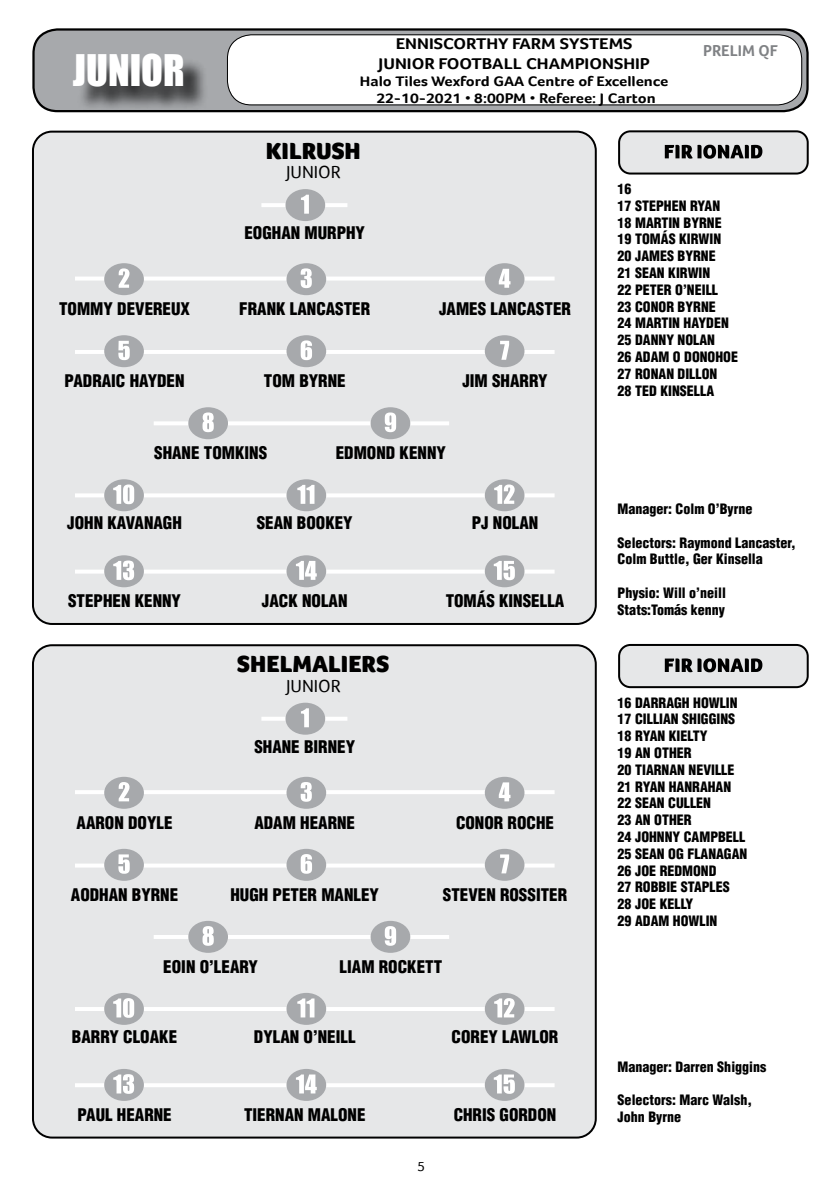
<style>
.page{position:relative;width:840px;height:1191px;background:#fff}
.page>*{position:absolute;margin:0;border:0;box-sizing:border-box;transform-origin:0 0}
.t1{font:40px "Impact";color:#fff}
.t2{font:900 24px "Foco";color:#000}
.t3{font:18px "Foco";color:#000}
.t4{font:900 condensed 17px "Helvetica";color:#000}
.t5{font:700 16px/19.2px "Foco";color:#000;text-align:center;scale:1.13 1}
.t6{font:700 16px "Foco";color:#808285}
.t7{font:700 14.2px/17px "Foco";color:#000;text-align:center;scale:1.13 1}
.t8{font:900 condensed 14px/16.8px "Helvetica";color:#000}
.t9{font:14px "Foco";color:#000}
.s1{font-family:"Arial";font-weight:400}
</style>
<div class="page">
<div style="left:33px;top:29px;width:774px;height:82px;background:#a7a9ac;border-radius:24px"></div>
<div style="left:32px;top:28px;width:776px;height:84px;border:2px solid #000;border-radius:24px"></div>
<div style="left:618px;top:131px;width:189px;height:42px;background:#e6e7e8;border-radius:11px"></div>
<div style="left:617px;top:130px;width:191px;height:44px;border:2px solid #000;border-radius:11px"></div>
<div style="left:33px;top:132px;width:562px;height:492px;background:#e6e7e8;border-radius:19px"></div>
<div style="left:32px;top:131px;width:564px;height:494px;border:2px solid #000;border-radius:19px"></div>
<svg style="left:664px;top:145px;width:98px;height:14px"></svg>
<svg style="left:75px;top:276px;width:479px;height:4px"></svg>
<hr style="left:261px;top:203px;width:86px;height:4px;background:#fff">
<hr style="left:75px;top:350px;width:479px;height:4px;background:#fff">
<hr style="left:75px;top:493px;width:479px;height:4px;background:#fff">
<svg style="left:75px;top:569px;width:479px;height:4px"></svg>
<hr style="left:154px;top:421px;width:295px;height:4px;background:#fff">
<div style="left:285px;top:189px;width:40px;height:32px;background:#a7a9ac;border-radius:50%"></div>
<svg style="left:301px;top:195px;width:8px;height:19px"></svg>
<div style="left:104px;top:263px;width:40px;height:32px;background:#a7a9ac;border-radius:50%"></div>
<svg style="left:119px;top:268px;width:10px;height:20px"></svg>
<div style="left:286px;top:263px;width:40px;height:32px;background:#a7a9ac;border-radius:50%"></div>
<svg style="left:300px;top:268px;width:12px;height:20px"></svg>
<div style="left:484px;top:263px;width:40px;height:32px;background:#a7a9ac;border-radius:50%"></div>
<svg style="left:498px;top:269px;width:12px;height:19px"></svg>
<div style="left:104px;top:335px;width:40px;height:32px;background:#a7a9ac;border-radius:50%"></div>
<svg style="left:118px;top:341px;width:12px;height:19px"></svg>
<div style="left:286px;top:335px;width:40px;height:32px;background:#a7a9ac;border-radius:50%"></div>
<svg style="left:300px;top:340px;width:12px;height:20px"></svg>
<div style="left:188px;top:407px;width:40px;height:32px;background:#a7a9ac;border-radius:50%"></div>
<svg style="left:202px;top:412px;width:12px;height:20px"></svg>
<div style="left:370px;top:407px;width:40px;height:32px;background:#a7a9ac;border-radius:50%"></div>
<svg style="left:384px;top:412px;width:12px;height:20px"></svg>
<div style="left:484px;top:335px;width:40px;height:32px;background:#a7a9ac;border-radius:50%"></div>
<svg style="left:500px;top:341px;width:9px;height:19px"></svg>
<div style="left:104px;top:479px;width:40px;height:32px;background:#a7a9ac;border-radius:50%"></div>
<svg style="left:113px;top:484px;width:21px;height:20px"></svg>
<div style="left:286px;top:479px;width:40px;height:32px;background:#a7a9ac;border-radius:50%"></div>
<svg style="left:297px;top:485px;width:17px;height:19px"></svg>
<div style="left:484px;top:479px;width:40px;height:32px;background:#a7a9ac;border-radius:50%"></div>
<svg style="left:494px;top:484px;width:20px;height:20px"></svg>
<div style="left:104px;top:555px;width:40px;height:32px;background:#a7a9ac;border-radius:50%"></div>
<svg style="left:113px;top:560px;width:21px;height:20px"></svg>
<div style="left:286px;top:555px;width:40px;height:32px;background:#a7a9ac;border-radius:50%"></div>
<svg style="left:296px;top:561px;width:20px;height:19px"></svg>
<div style="left:484px;top:555px;width:40px;height:32px;background:#a7a9ac;border-radius:50%"></div>
<svg style="left:493px;top:561px;width:21px;height:19px"></svg>
<div style="left:227px;top:35px;width:574px;height:70px;background:#fff;border-radius:24px"></div>
<div style="left:227px;top:35px;width:574px;height:70px;border:1px solid #000;border-radius:24px"></div>
<div style="left:77px;top:57px;width:131px;height:55px;background:#000;opacity:.75"></div>
<div style="left:618px;top:645px;width:189px;height:42px;background:#e6e7e8;border-radius:11px"></div>
<div style="left:617px;top:644px;width:191px;height:44px;border:2px solid #000;border-radius:11px"></div>
<div style="left:33px;top:645px;width:562px;height:492px;background:#e6e7e8;border-radius:19px"></div>
<div style="left:32px;top:644px;width:564px;height:494px;border:2px solid #000;border-radius:19px"></div>
<svg style="left:664px;top:658px;width:98px;height:14px"></svg>
<hr style="left:75px;top:790px;width:479px;height:4px;background:#fff">
<svg style="left:261px;top:717px;width:86px;height:3px"></svg>
<svg style="left:75px;top:863px;width:479px;height:4px"></svg>
<hr style="left:75px;top:1007px;width:479px;height:4px;background:#fff">
<hr style="left:75px;top:1083px;width:479px;height:4px;background:#fff">
<hr style="left:154px;top:935px;width:295px;height:4px;background:#fff">
<div style="left:285px;top:702px;width:40px;height:32px;background:#a7a9ac;border-radius:50%"></div>
<svg style="left:301px;top:708px;width:8px;height:19px"></svg>
<div style="left:104px;top:777px;width:40px;height:31px;background:#a7a9ac;border-radius:50%"></div>
<svg style="left:119px;top:782px;width:10px;height:19px"></svg>
<div style="left:286px;top:777px;width:40px;height:31px;background:#a7a9ac;border-radius:50%"></div>
<svg style="left:300px;top:782px;width:12px;height:19px"></svg>
<div style="left:484px;top:777px;width:40px;height:31px;background:#a7a9ac;border-radius:50%"></div>
<svg style="left:498px;top:782px;width:12px;height:19px"></svg>
<div style="left:104px;top:849px;width:40px;height:31px;background:#a7a9ac;border-radius:50%"></div>
<svg style="left:118px;top:854px;width:12px;height:19px"></svg>
<div style="left:286px;top:849px;width:40px;height:31px;background:#a7a9ac;border-radius:50%"></div>
<svg style="left:300px;top:854px;width:12px;height:19px"></svg>
<div style="left:188px;top:921px;width:40px;height:31px;background:#a7a9ac;border-radius:50%"></div>
<svg style="left:202px;top:926px;width:12px;height:19px"></svg>
<div style="left:370px;top:921px;width:40px;height:31px;background:#a7a9ac;border-radius:50%"></div>
<svg style="left:384px;top:926px;width:12px;height:19px"></svg>
<div style="left:484px;top:849px;width:40px;height:31px;background:#a7a9ac;border-radius:50%"></div>
<svg style="left:500px;top:854px;width:9px;height:19px"></svg>
<div style="left:104px;top:993px;width:40px;height:31px;background:#a7a9ac;border-radius:50%"></div>
<svg style="left:113px;top:998px;width:21px;height:19px"></svg>
<div style="left:286px;top:993px;width:40px;height:31px;background:#a7a9ac;border-radius:50%"></div>
<svg style="left:297px;top:998px;width:17px;height:19px"></svg>
<div style="left:484px;top:993px;width:40px;height:31px;background:#a7a9ac;border-radius:50%"></div>
<svg style="left:494px;top:998px;width:20px;height:19px"></svg>
<div style="left:104px;top:1069px;width:40px;height:31px;background:#a7a9ac;border-radius:50%"></div>
<svg style="left:113px;top:1074px;width:21px;height:19px"></svg>
<div style="left:286px;top:1069px;width:40px;height:31px;background:#a7a9ac;border-radius:50%"></div>
<svg style="left:296px;top:1074px;width:20px;height:19px"></svg>
<div style="left:484px;top:1069px;width:40px;height:31px;background:#a7a9ac;border-radius:50%"></div>
<svg style="left:493px;top:1074px;width:21px;height:19px"></svg>
<h1 class="t1" style="left:73px;top:39px;width:113px">JUNIOR</h1>
<p class="t4" style="left:59px;top:298px;width:132px">TOMMY DEVEREUX</p>
<p class="t4" style="left:65px;top:370px;width:121px">PADRAIC HAYDEN</p>
<p class="t5" style="left:378px;top:34px;width:241px">ENNISCORTHY FARM SYSTEMS<br>JUNIOR FOOTBALL CHAMPIONSHIP</p>
<p class="t7" style="left:360px;top:72px;width:274px">Halo Tiles Wexford GAA Centre of Excellence<br>22-10-2021 <span class="s1">•</span> 8:00PM <span class="s1">•</span> Referee: J Carton</p>
<h2 class="t2" style="left:265px;top:137px;width:97px">KILRUSH</h2>
<p class="t6" style="left:702px;top:42px;width:76px">PRELIM QF</p>
<p class="t3" style="left:286px;top:162px;width:56px">JUNIOR</p>
<p class="t4" style="left:244px;top:222px;width:122px">EOGHAN MURPHY</p>
<p class="t4" style="left:239px;top:298px;width:132px">FRANK LANCASTER</p>
<p class="t4" style="left:264px;top:370px;width:83px">TOM BYRNE</p>
<p class="t4" style="left:439px;top:298px;width:133px">JAMES LANCASTER</p>
<p class="t4" style="left:462px;top:370px;width:87px">JIM SHARRY</p>
<p class="t8" style="left:617px;top:180px;width:122px">16<br>17 STEPHEN RYAN<br>18 MARTIN BYRNE<br>19 TOMÁS KIRWIN<br>20 JAMES BYRNE<br>21 SEAN KIRWIN<br>22 PETER O’NEILL<br>23 CONOR BYRNE<br>24 MARTIN HAYDEN<br>25 DANNY NOLAN<br>26 ADAM O DONOHOE<br>27 RONAN DILLON<br>28 TED KINSELLA</p>
<p class="t4" style="left:154px;top:442px;width:114px">SHANE TOMKINS</p>
<p class="t4" style="left:335px;top:442px;width:112px">EDMOND KENNY</p>
<p class="t4" style="left:67px;top:512px;width:116px">JOHN KAVANAGH</p>
<p class="t4" style="left:256px;top:512px;width:97px">SEAN BOOKEY</p>
<p class="t4" style="left:471px;top:512px;width:68px">PJ NOLAN</p>
<p class="t4" style="left:68px;top:590px;width:114px">STEPHEN KENNY</p>
<p class="t4" style="left:262px;top:590px;width:87px">JACK NOLAN</p>
<p class="t4" style="left:445px;top:590px;width:120px">TOMÁS KINSELLA</p>
<h2 class="t2" style="left:237px;top:650px;width:153px">SHELMALIERS</h2>
<p class="t3" style="left:286px;top:675px;width:56px">JUNIOR</p>
<p class="t4" style="left:254px;top:736px;width:102px">SHANE BIRNEY</p>
<p class="t4" style="left:76px;top:812px;width:97px">AARON DOYLE</p>
<p class="t4" style="left:254px;top:812px;width:102px">ADAM HEARNE</p>
<p class="t4" style="left:456px;top:812px;width:99px">CONOR ROCHE</p>
<p class="t4" style="left:71px;top:884px;width:109px">AODHAN BYRNE</p>
<p class="t4" style="left:230px;top:884px;width:150px">HUGH PETER MANLEY</p>
<p class="t4" style="left:442px;top:884px;width:126px">STEVEN ROSSITER</p>
<p class="t4" style="left:163px;top:956px;width:96px">EOIN O’LEARY</p>
<p class="t4" style="left:339px;top:956px;width:104px">LIAM ROCKETT</p>
<p class="t4" style="left:72px;top:1026px;width:107px">BARRY CLOAKE</p>
<p class="t4" style="left:254px;top:1026px;width:103px">DYLAN O’NEILL</p>
<p class="t4" style="left:451px;top:1026px;width:108px">COREY LAWLOR</p>
<p class="t4" style="left:77px;top:1104px;width:96px">PAUL HEARNE</p>
<p class="t4" style="left:244px;top:1104px;width:123px">TIERNAN MALONE</p>
<p class="t9" style="left:417px;top:1158px;width:9px">5</p>
<p class="t4" style="left:453px;top:1104px;width:104px">CHRIS GORDON</p>
<p class="t8" style="left:617px;top:500px;width:136px">Manager: Colm O’Byrne</p>
<p class="t8" style="left:617px;top:534px;width:179px">Selectors: Raymond Lancaster,<br>Colm Buttle, Ger Kinsella</p>
<p class="t8" style="left:617px;top:584px;width:110px">Physio: Will o’neill<br>Stats:Tomás kenny</p>
<p class="t8" style="left:617px;top:694px;width:131px">16 DARRAGH HOWLIN<br>17 CILLIAN SHIGGINS<br>18 RYAN KIELTY<br>19 AN OTHER<br>20 TIARNAN NEVILLE<br>21 RYAN HANRAHAN<br>22 SEAN CULLEN<br>23 AN OTHER<br>24 JOHNNY CAMPBELL<br>25 SEAN OG FLANAGAN<br>26 JOE REDMOND<br>27 ROBBIE STAPLES<br>28 JOE KELLY<br>29 ADAM HOWLIN</p>
<p class="t8" style="left:617px;top:1058px;width:150px">Manager: Darren Shiggins</p>
<p class="t8" style="left:617px;top:1091px;width:136px">Selectors: Marc Walsh,<br>John Byrne</p>
</div>
